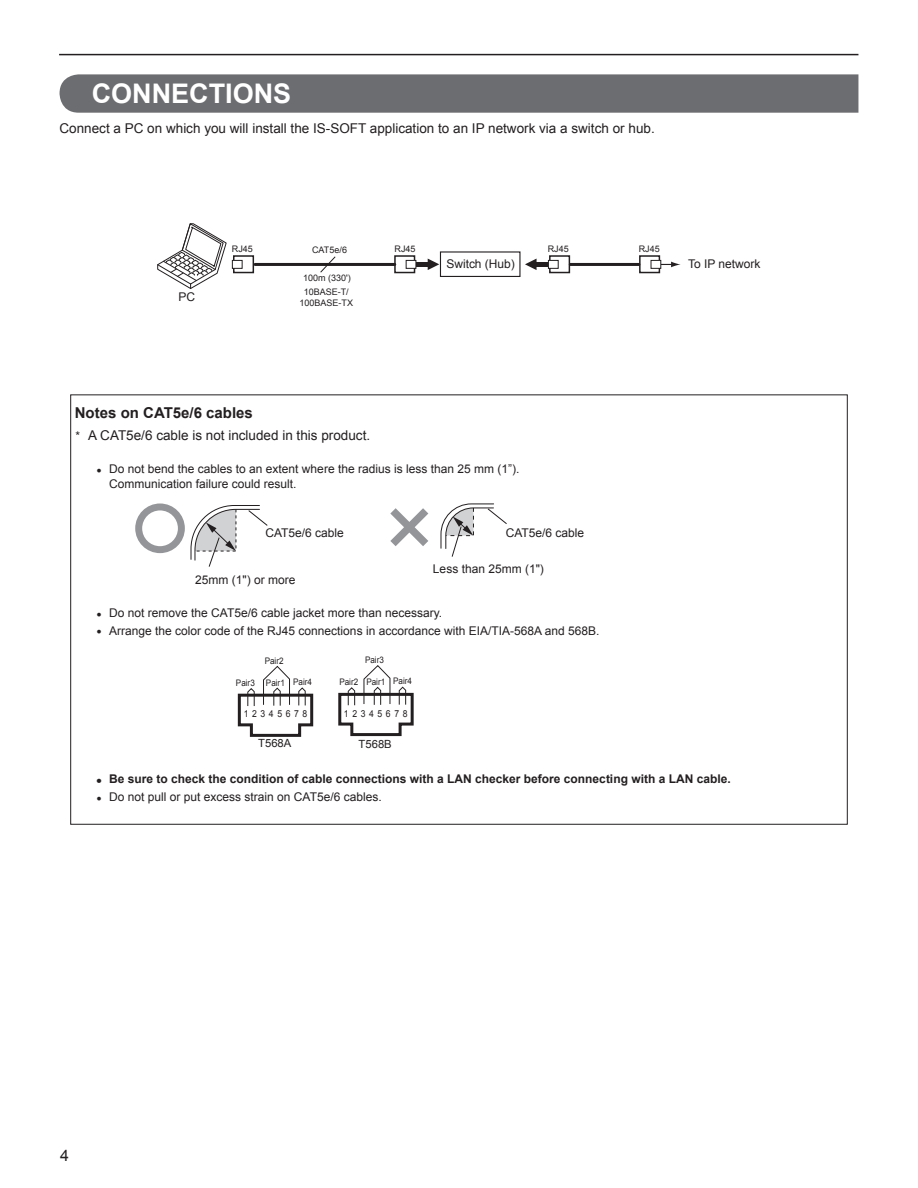
<style>
.page{position:relative;width:918px;height:1188px;background:#fff}
.page>*{position:absolute;margin:0;border:0;box-sizing:border-box;transform-origin:0 0}
.t1{font:700 27px "Arial";color:#fff}
.t2{font:15.9px "Arial";color:#231f20}
.t3{font:700 15px "Arial";color:#231f20}
.t4{font:13.5px "Arial";color:#231f20}
.t5{font:12px/15px "Arial";color:#231f20}
.t6{font:700 12px "Arial";color:#231f20}
.t7{font:11.25px "Arial";color:#231f20}
.t8{font:9.6px "Arial";letter-spacing:.415em;color:#231f20;scale:.9 1}
.t9{font:9px/10.5px "Arial";color:#231f20;text-align:center}
.t10{font:9px "Arial";color:#231f20;scale:.9 1}
.s1{font-size:12px}
.s2{font-size:15px}
</style>
<div class="page">
<hr style="left:59px;top:54px;width:799px;height:1px;background:#231f20">
<div style="left:60px;top:74px;width:798px;height:39px;background:#6c6d70"></div>
<svg style="left:157px;top:223px;width:70px;height:66px"></svg>
<hr style="left:255px;top:263px;width:140px;height:3px;background:#231f20">
<hr style="left:570px;top:263px;width:69px;height:3px;background:#231f20">
<svg style="left:320px;top:256px;width:16px;height:17px"></svg>
<div style="left:394px;top:255px;width:21px;height:18px;border:2px solid #231f20"></div>
<div style="left:406px;top:260px;width:10px;height:8px;background:#fff"></div>
<div style="left:406px;top:260px;width:10px;height:9px;border:1px solid #231f20"></div>
<div style="left:233px;top:255px;width:21px;height:18px;border:2px solid #231f20"></div>
<div style="left:232px;top:260px;width:10px;height:8px;background:#fff"></div>
<div style="left:232px;top:260px;width:11px;height:9px;border:1px solid #231f20"></div>
<svg style="left:661px;top:262px;width:20px;height:5px"></svg>
<div style="left:549px;top:255px;width:21px;height:18px;border:2px solid #231f20"></div>
<div style="left:548px;top:260px;width:10px;height:8px;background:#fff"></div>
<div style="left:548px;top:260px;width:11px;height:9px;border:1px solid #231f20"></div>
<div style="left:639px;top:255px;width:21px;height:18px;border:2px solid #231f20"></div>
<div style="left:651px;top:260px;width:10px;height:8px;background:#fff"></div>
<div style="left:651px;top:260px;width:10px;height:9px;border:1px solid #231f20"></div>
<hr style="left:534px;top:262px;width:14px;height:4px;background:#231f20">
<svg style="left:525px;top:259px;width:12px;height:11px"></svg>
<hr style="left:416px;top:262px;width:14px;height:4px;background:#231f20">
<svg style="left:428px;top:259px;width:11px;height:11px"></svg>
<div style="left:440px;top:251px;width:81px;height:26px;border:1px solid #231f20"></div>
<svg style="left:237px;top:665px;width:77px;height:72px"></svg>
<svg style="left:338px;top:665px;width:76px;height:72px"></svg>
<svg style="left:135px;top:503px;width:133px;height:64px"></svg>
<svg style="left:390px;top:503px;width:117px;height:54px"></svg>
<h1 class="t1" style="left:92px;top:79px;width:201px">CONNECTIONS</h1>
<p class="t4" style="left:60px;top:121px;width:597px">Connect a PC on which you will install the IS-SOFT application to an IP network via a switch or hub.</p>
<p class="t5" style="left:179px;top:290px;width:18px">PC</p>
<p class="t9" style="left:232px;top:244px;width:23px">RJ45</p>
<p class="t9" style="left:395px;top:243px;width:23px">RJ45</p>
<p class="t9" style="left:548px;top:244px;width:23px">RJ45</p>
<p class="t9" style="left:639px;top:244px;width:23px">RJ45</p>
<p class="t9" style="left:312px;top:245px;width:36px">CAT5e/6</p>
<p class="t9" style="left:303px;top:273px;width:49px">100m (330')</p>
<p class="t5" style="left:447px;top:257px;width:70px">Switch (Hub)</p>
<p class="t5" style="left:688px;top:256px;width:74px">To IP network</p>
<p class="t9" style="left:300px;top:287px;width:55px">10BASE-T/<br>100BASE-TX</p>
<p class="t3" style="left:75px;top:405px;width:180px">Notes on CAT5e/6 cables</p>
<p class="t4" style="left:76px;top:428px;width:296px"><span class="s1">*</span> A CAT5e/6 cable is not included in this product.</p>
<p class="t5" style="left:109px;top:462px;width:412px;text-indent:-13px"><span class="s2">•</span> Do not bend the cables to an extent where the radius is less than 25 mm (1”).<br>Communication failure could result.</p>
<p class="t5" style="left:265px;top:525px;width:80px">CAT5e/6 cable</p>
<p class="t5" style="left:195px;top:572px;width:102px">25mm (1") or more</p>
<p class="t5" style="left:506px;top:525px;width:80px">CAT5e/6 cable</p>
<p class="t5" style="left:433px;top:562px;width:112px">Less than 25mm (1")</p>
<p class="t5" style="left:96px;top:605px;width:347px"><span class="s2">•</span> Do not remove the CAT5e/6 cable jacket more than necessary.</p>
<p class="t5" style="left:96px;top:623px;width:505px"><span class="s2">•</span> Arrange the color code of the RJ45 connections in accordance with EIA/TIA-568A and 568B.</p>
<p class="t10" style="left:365px;top:655px;width:23px">Pair3</p>
<p class="t10" style="left:366px;top:677px;width:23px">Pair1</p>
<p class="t10" style="left:265px;top:656px;width:23px">Pair2</p>
<p class="t10" style="left:266px;top:678px;width:23px">Pair1</p>
<p class="t10" style="left:339px;top:677px;width:23px">Pair2</p>
<p class="t10" style="left:393px;top:676px;width:23px">Pair4</p>
<p class="t10" style="left:236px;top:678px;width:23px">Pair3</p>
<p class="t10" style="left:293px;top:677px;width:23px">Pair4</p>
<p class="t8" style="left:244px;top:708px;width:72px">12345678</p>
<p class="t8" style="left:344px;top:708px;width:72px">12345678</p>
<p class="t7" style="left:258px;top:737px;width:35px">T568A</p>
<p class="t7" style="left:359px;top:738px;width:35px">T568B</p>
<p class="t6" style="left:96px;top:772px;width:636px"><span class="s2">•</span> Be sure to check the condition of cable connections with a LAN checker before connecting with a LAN cable.</p>
<p class="t5" style="left:96px;top:789px;width:287px"><span class="s2">•</span> Do not pull or put excess strain on CAT5e/6 cables.</p>
<h2 class="t2" style="left:60px;top:1147px;width:10px">4</h2>
</div>
